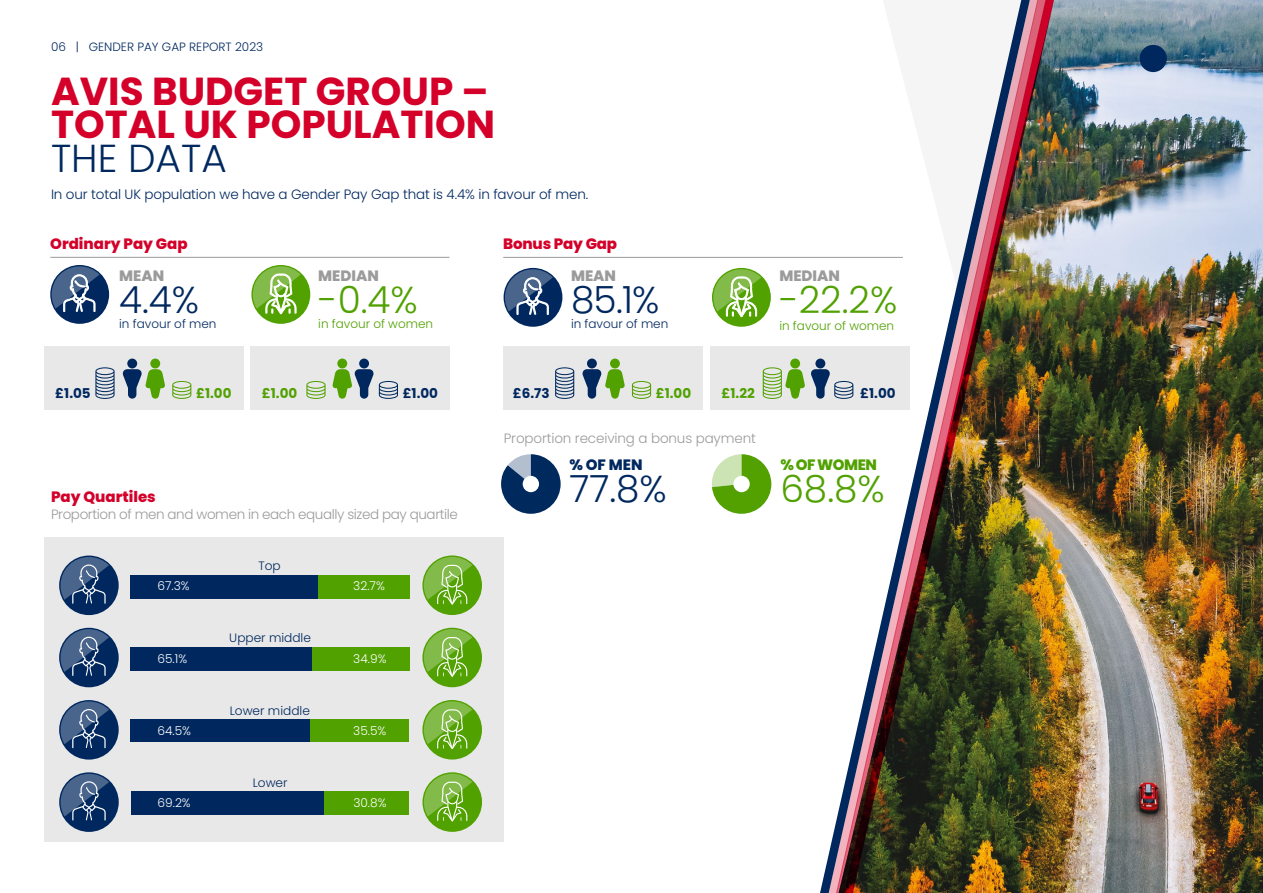
<style>
.page{position:relative;width:1263px;height:893px;background:#fff}
.page>*{position:absolute;margin:0;border:0;box-sizing:border-box;transform-origin:0 0}
.t1{font:700 39px/33px "Poppins";color:#d4002a}
.t2{font:300 39px "Poppins";color:#00285f}
.t3{font:300 37.5px "Poppins";color:#51a101}
.t4{font:300 37.5px "Poppins";color:#00285f}
.t5{font:800 15px "Poppins";color:#d4002a}
.t6{font:800 15px "Poppins";color:#9c9b9b}
.t7{font:800 15px "Poppins";letter-spacing:-.035em;color:#51a101}
.t8{font:800 15px "Poppins";color:#00285f}
.t9{font:300 13.5px "Poppins";letter-spacing:-.01em;color:#00285f}
.t10{font:300 13.5px "Poppins";letter-spacing:-.03em;color:#9c9b9b}
.t11{font:300 13.5px "Poppins";letter-spacing:-.01em;color:#9c9b9b}
.t12{font:700 13.5px "Poppins";color:#00285f}
.t13{font:700 13.5px "Poppins";color:#51a101}
.t14{font:300 12.15px "Poppins";color:#fff}
.t15{font:300 12.15px "Poppins";color:#00285f}
.t16{font:300 12px "Poppins";color:#00285f}
.t17{font:300 12px "Poppins";color:#51a101}
</style>
<div class="page">
<img style="left:1054px;top:0;width:209px;height:893px">
<div style="left:1139px;top:45px;width:28px;height:27px;background:#00285f;border-radius:50%"></div>
<div style="left:45px;top:537px;width:459px;height:305px;background:#e8e8e8"></div>
<div style="left:323px;top:791px;width:86px;height:24px;background:#51a101"></div>
<div style="left:131px;top:791px;width:192px;height:24px;background:#00285f"></div>
<div style="left:59px;top:772px;width:60px;height:60px;background:#00285f;border-radius:50%"></div>
<svg style="left:61px;top:774px;width:48px;height:46px"></svg>
<div style="left:422px;top:772px;width:60px;height:60px;background:#51a101;border-radius:50%"></div>
<svg style="left:424px;top:774px;width:48px;height:47px"></svg>
<div style="left:310px;top:719px;width:99px;height:23px;background:#51a101"></div>
<div style="left:131px;top:719px;width:179px;height:23px;background:#00285f"></div>
<div style="left:59px;top:700px;width:60px;height:59px;background:#00285f;border-radius:50%"></div>
<svg style="left:61px;top:701px;width:48px;height:47px"></svg>
<div style="left:422px;top:700px;width:60px;height:59px;background:#51a101;border-radius:50%"></div>
<svg style="left:424px;top:701px;width:48px;height:48px"></svg>
<div style="left:312px;top:647px;width:97px;height:24px;background:#51a101"></div>
<div style="left:131px;top:647px;width:181px;height:24px;background:#00285f"></div>
<div style="left:59px;top:628px;width:60px;height:59px;background:#00285f;border-radius:50%"></div>
<svg style="left:61px;top:629px;width:48px;height:47px"></svg>
<div style="left:422px;top:628px;width:60px;height:59px;background:#51a101;border-radius:50%"></div>
<svg style="left:424px;top:629px;width:48px;height:48px"></svg>
<div style="left:318px;top:575px;width:91px;height:23px;background:#51a101"></div>
<div style="left:131px;top:575px;width:187px;height:23px;background:#00285f"></div>
<div style="left:59px;top:556px;width:60px;height:59px;background:#00285f;border-radius:50%"></div>
<svg style="left:61px;top:557px;width:48px;height:47px"></svg>
<div style="left:422px;top:555px;width:60px;height:60px;background:#51a101;border-radius:50%"></div>
<svg style="left:424px;top:557px;width:48px;height:48px"></svg>
<img style="left:844px;top:0;width:210px;height:893px">
<div style="left:504px;top:268px;width:58px;height:59px;background:#00285f;border-radius:50%"></div>
<svg style="left:505px;top:269px;width:48px;height:46px"></svg>
<hr style="left:50px;top:257px;width:399px;height:1px;background:#9c9b9b">
<hr style="left:503px;top:257px;width:400px;height:1px;background:#9c9b9b">
<div style="left:251px;top:265px;width:59px;height:59px;background:#51a101;border-radius:50%"></div>
<svg style="left:253px;top:266px;width:48px;height:48px"></svg>
<div style="left:712px;top:268px;width:59px;height:59px;background:#51a101;border-radius:50%"></div>
<svg style="left:713px;top:269px;width:48px;height:48px"></svg>
<div style="left:50px;top:265px;width:59px;height:59px;background:#00285f;border-radius:50%"></div>
<svg style="left:52px;top:266px;width:48px;height:46px"></svg>
<svg style="left:711px;top:454px;width:60px;height:60px"></svg>
<svg style="left:501px;top:454px;width:60px;height:60px"></svg>
<div style="left:44px;top:346px;width:200px;height:64px;background:#e8e8e8"></div>
<svg style="left:172px;top:381px;width:19px;height:18px"></svg>
<div style="left:150px;top:359px;width:10px;height:9px;background:#51a101;border-radius:50%"></div>
<div style="left:127px;top:359px;width:10px;height:9px;background:#00285f;border-radius:50%"></div>
<svg style="left:123px;top:369px;width:42px;height:30px"></svg>
<svg style="left:95px;top:367px;width:20px;height:32px"></svg>
<div style="left:250px;top:346px;width:200px;height:64px;background:#e8e8e8"></div>
<svg style="left:306px;top:381px;width:20px;height:18px"></svg>
<div style="left:337px;top:359px;width:10px;height:9px;background:#51a101;border-radius:50%"></div>
<div style="left:359px;top:359px;width:10px;height:9px;background:#00285f;border-radius:50%"></div>
<svg style="left:333px;top:369px;width:65px;height:30px"></svg>
<div style="left:504px;top:346px;width:199px;height:64px;background:#e8e8e8"></div>
<svg style="left:632px;top:381px;width:19px;height:18px"></svg>
<div style="left:610px;top:359px;width:10px;height:9px;background:#51a101;border-radius:50%"></div>
<div style="left:587px;top:359px;width:10px;height:9px;background:#00285f;border-radius:50%"></div>
<svg style="left:582px;top:369px;width:43px;height:30px"></svg>
<svg style="left:555px;top:367px;width:19px;height:32px"></svg>
<div style="left:710px;top:346px;width:200px;height:64px;background:#e8e8e8"></div>
<div style="left:790px;top:359px;width:10px;height:9px;background:#51a101;border-radius:50%"></div>
<div style="left:815px;top:359px;width:10px;height:9px;background:#00285f;border-radius:50%"></div>
<svg style="left:811px;top:369px;width:42px;height:30px"></svg>
<svg style="left:763px;top:367px;width:42px;height:32px"></svg>
<p class="t16" style="left:51px;top:40px;width:214px">06 | GENDER PAY GAP REPORT 2023</p>
<h1 class="t1" style="left:51px;top:75px;width:446px">AVIS BUDGET GROUP –<br>TOTAL UK POPULATION</h1>
<h1 class="t2" style="left:51px;top:136px;width:177px">THE DATA</h1>
<p class="t9" style="left:51px;top:187px;width:539px">In our total UK population we have a Gender Pay Gap that is 4.4% in favour of men.</p>
<p class="t5" style="left:50px;top:235px;width:139px">Ordinary Pay Gap</p>
<p class="t5" style="left:503px;top:235px;width:115px">Bonus Pay Gap</p>
<p class="t6" style="left:119px;top:267px;width:47px">MEAN</p>
<h2 class="t4" style="left:119px;top:278px;width:82px">4.4%</h2>
<p class="t16" style="left:119px;top:317px;width:99px">in favour of men</p>
<p class="t6" style="left:318px;top:267px;width:62px">MEDIAN</p>
<h2 class="t3" style="left:318px;top:278px;width:101px">-0.4%</h2>
<p class="t17" style="left:318px;top:317px;width:116px">in favour of women</p>
<p class="t6" style="left:571px;top:267px;width:47px">MEAN</p>
<h2 class="t4" style="left:571px;top:278px;width:90px">85.1%</h2>
<p class="t16" style="left:571px;top:317px;width:99px">in favour of men</p>
<p class="t6" style="left:779px;top:267px;width:62px">MEDIAN</p>
<h2 class="t3" style="left:779px;top:278px;width:119px">-22.2%</h2>
<p class="t17" style="left:779px;top:319px;width:116px">in favour of women</p>
<p class="t12" style="left:55px;top:386px;width:37px">£1.05</p>
<p class="t13" style="left:196px;top:385px;width:37px">£1.00</p>
<p class="t13" style="left:262px;top:386px;width:37px">£1.00</p>
<p class="t12" style="left:403px;top:385px;width:37px">£1.00</p>
<p class="t12" style="left:513px;top:386px;width:38px">£6.73</p>
<p class="t13" style="left:656px;top:385px;width:37px">£1.00</p>
<p class="t13" style="left:722px;top:386px;width:35px">£1.22</p>
<p class="t12" style="left:860px;top:385px;width:37px">£1.00</p>
<p class="t5" style="left:51px;top:488px;width:106px">Pay Quartiles</p>
<p class="t10" style="left:51px;top:507px;width:408px">Proportion of men and women in each equally sized pay quartile</p>
<p class="t15" style="left:258px;top:559px;width:24px">Top</p>
<p class="t14" style="left:157px;top:579px;width:34px">67.3%</p>
<p class="t14" style="left:353px;top:579px;width:33px">32.7%</p>
<p class="t15" style="left:229px;top:631px;width:83px">Upper middle</p>
<p class="t14" style="left:157px;top:651px;width:31px">65.1%</p>
<p class="t14" style="left:353px;top:651px;width:35px">34.9%</p>
<p class="t15" style="left:230px;top:703px;width:82px">Lower middle</p>
<p class="t14" style="left:157px;top:723px;width:35px">64.5%</p>
<p class="t14" style="left:353px;top:723px;width:35px">35.5%</p>
<p class="t15" style="left:253px;top:776px;width:36px">Lower</p>
<p class="t14" style="left:158px;top:796px;width:35px">69.2%</p>
<p class="t14" style="left:353px;top:796px;width:35px">30.8%</p>
<p class="t11" style="left:504px;top:430px;width:254px">Proportion receiving a bonus payment</p>
<p class="t8" style="left:569px;top:456px;width:75px">% OF MEN</p>
<h2 class="t4" style="left:569px;top:467px;width:99px">77.8%</h2>
<p class="t7" style="left:780px;top:456px;width:98px">% OF WOMEN</p>
<h2 class="t3" style="left:780px;top:467px;width:106px">68.8%</h2>
</div>
